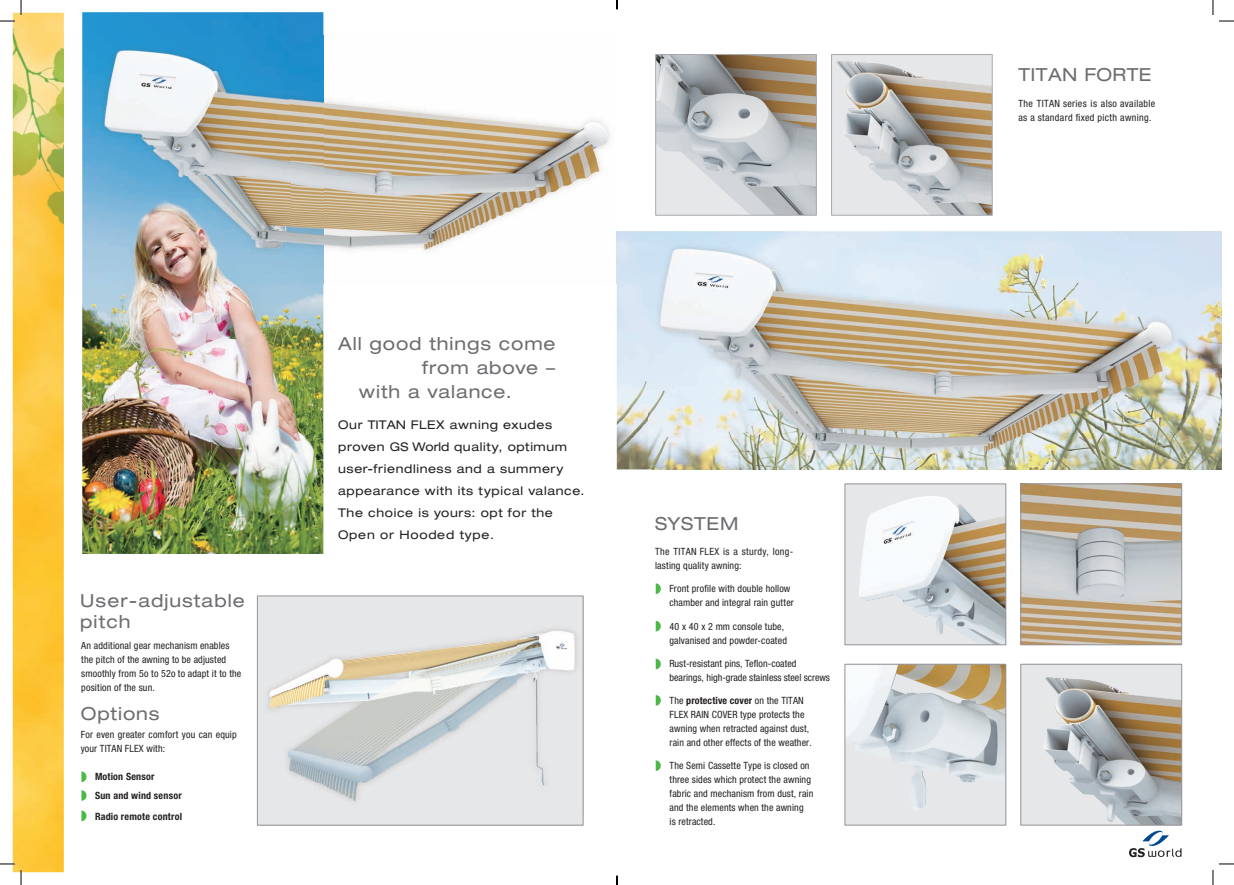
<style>
.page{position:relative;width:1234px;height:885px;background:#fff}
.page>*{position:absolute;margin:0;border:0;box-sizing:border-box;transform-origin:0 0}
.t1{font:expanded 18px/21.6px "Helvetica Neue LT Pro";letter-spacing:.05em;color:#6c6d70}
.t2{font:expanded 18px "Helvetica Neue LT Pro";letter-spacing:.025em;color:#6c6d70}
.t3{font:expanded 12px/22px "Helvetica Neue LT Pro";letter-spacing:.055em;color:#231f20}
.t4{font:condensed 10px/14px "Helvetica Neue LT Pro";letter-spacing:.015em;color:#231f20}
.t5{font:condensed 10px/14px "Helvetica Neue LT Pro";letter-spacing:.035em;color:#231f20}
.t6{font:700 condensed 10px/18.8px "Helvetica Neue LT Pro";letter-spacing:.02em;color:#231f20}
.s1{font-weight:700}
</style>
<div class="page">
<img style="left:13px;top:13px;width:51px;height:859px">
<img style="left:21px;top:32px;width:43px;height:264px">
<svg style="left:0;top:21px;width:15px;height:1px"></svg>
<svg style="left:1219px;top:21px;width:14px;height:1px"></svg>
<svg style="left:0;top:863px;width:15px;height:1px"></svg>
<svg style="left:21px;top:0;width:1px;height:15px"></svg>
<svg style="left:21px;top:869px;width:1px;height:15px"></svg>
<svg style="left:1212px;top:0;width:1px;height:15px"></svg>
<svg style="left:1212px;top:863px;width:21px;height:21px"></svg>
<svg style="left:81px;top:771px;width:5px;height:11px"></svg>
<svg style="left:81px;top:790px;width:5px;height:10px"></svg>
<svg style="left:81px;top:810px;width:5px;height:11px"></svg>
<svg style="left:655px;top:583px;width:5px;height:11px"></svg>
<svg style="left:655px;top:621px;width:5px;height:10px"></svg>
<svg style="left:655px;top:658px;width:5px;height:11px"></svg>
<svg style="left:655px;top:695px;width:5px;height:10px"></svg>
<svg style="left:655px;top:760px;width:5px;height:10px"></svg>
<svg style="left:1129px;top:830px;width:52px;height:27px"></svg>
<img style="left:1185px;top:231px;width:35px;height:238px">
<img style="left:616px;top:265px;width:36px;height:204px">
<img style="left:1149px;top:265px;width:36px;height:204px">
<img style="left:652px;top:466px;width:497px;height:3px">
<img style="left:648px;top:234px;width:533px;height:232px">
<div style="left:257px;top:596px;width:326px;height:229px;background:#e6e7e9"></div>
<img style="left:268px;top:629px;width:309px;height:173px">
<div style="left:257px;top:595px;width:326px;height:230px;border:1px solid #939296"></div>
<img style="left:657px;top:56px;width:157px;height:157px">
<div style="left:655px;top:54px;width:161px;height:161px;border:1px solid #a8a9ad"></div>
<img style="left:82px;top:12px;width:241px;height:542px">
<img style="left:89px;top:35px;width:521px;height:248px">
<img style="left:616px;top:231px;width:1px;height:52px">
<div style="left:844px;top:484px;width:161px;height:160px;background:#e6e7e9"></div>
<img style="left:859px;top:496px;width:144px;height:147px">
<div style="left:844px;top:483px;width:161px;height:162px;border:1px solid #939296"></div>
<div style="left:844px;top:664px;width:161px;height:161px;background:#e6e7e9"></div>
<img style="left:846px;top:666px;width:157px;height:142px">
<div style="left:844px;top:664px;width:161px;height:161px;border:1px solid #939296"></div>
<img style="left:1022px;top:485px;width:157px;height:158px">
<div style="left:1020px;top:483px;width:161px;height:162px;border:1px solid #939296"></div>
<svg style="left:1022px;top:666px;width:157px;height:157px;background:#bcbab6"></svg>
<img style="left:1044px;top:675px;width:22px;height:47px">
<div style="left:1020px;top:664px;width:161px;height:161px;border:1px solid #939296"></div>
<div style="left:831px;top:55px;width:161px;height:160px;background:#e6e7e9"></div>
<img style="left:836px;top:58px;width:154px;height:155px">
<div style="left:831px;top:54px;width:161px;height:161px;border:1px solid #a8a9ad"></div>
<h1 class="t1" style="left:80px;top:589px;width:166px">User-adjustable pitch</h1>
<p class="t4" style="left:81px;top:638px;width:161px">An additional gear mechanism enables the pitch of the awning to be adjusted smoothly from 5o to 52o to adapt it to the position of the sun.</p>
<h1 class="t1" style="left:81px;top:702px;width:80px">Options</h1>
<p class="t4" style="left:81px;top:726px;width:157px">For even greater comfort you can equip your TITAN FLEX with:</p>
<p class="t6" style="left:95px;top:767px;width:88px">Motion Sensor<br>Sun and wind sensor</p>
<p class="t6" style="left:95px;top:806px;width:89px">Radio remote control</p>
<h1 class="t1" style="left:338px;top:333px;width:219px">All good things come</h1>
<h1 class="t1" style="left:422px;top:357px;width:134px">from above –</h1>
<h1 class="t1" style="left:359px;top:381px;width:154px">with a valance.</h1>
<p class="t3" style="left:338px;top:413px;width:248px">Our TITAN FLEX awning exudes proven GS World quality, optimum user-friendliness and a summery appearance with its typical valance.<br>The choice is yours: opt for the<br>Open or Hooded type.</p>
<h1 class="t1" style="left:655px;top:512px;width:85px">SYSTEM</h1>
<p class="t4" style="left:655px;top:544px;width:140px">The TITAN FLEX is a sturdy, long&shy;lasting quality awning:</p>
<p class="t4" style="left:669px;top:581px;width:126px">Front profile with double hollow chamber and integral rain gutter</p>
<p class="t4" style="left:669px;top:618px;width:119px">40 x 40 x 2 mm console tube, galvanised and powder-coated</p>
<p class="t4" style="left:669px;top:656px;width:162px">Rust-resistant pins, Teflon-coated bearings, high-grade stainless steel screws</p>
<p class="t4" style="left:669px;top:693px;width:144px">The <span class="s1">protective cover</span> on the TITAN FLEX RAIN COVER type protects the awning when retracted against dust, rain and other effects of the weather.</p>
<p class="t4" style="left:669px;top:758px;width:145px">The Semi Cassette Type is closed on three sides which protect the awning fabric and mechanism from dust, rain and the elements when the awning<br>is retracted.</p>
<h1 class="t2" style="left:1018px;top:65px;width:134px">TITAN FORTE</h1>
<p class="t5" style="left:1018px;top:96px;width:138px">The TITAN series is also available as a standard fixed picth awning.</p>
</div>
